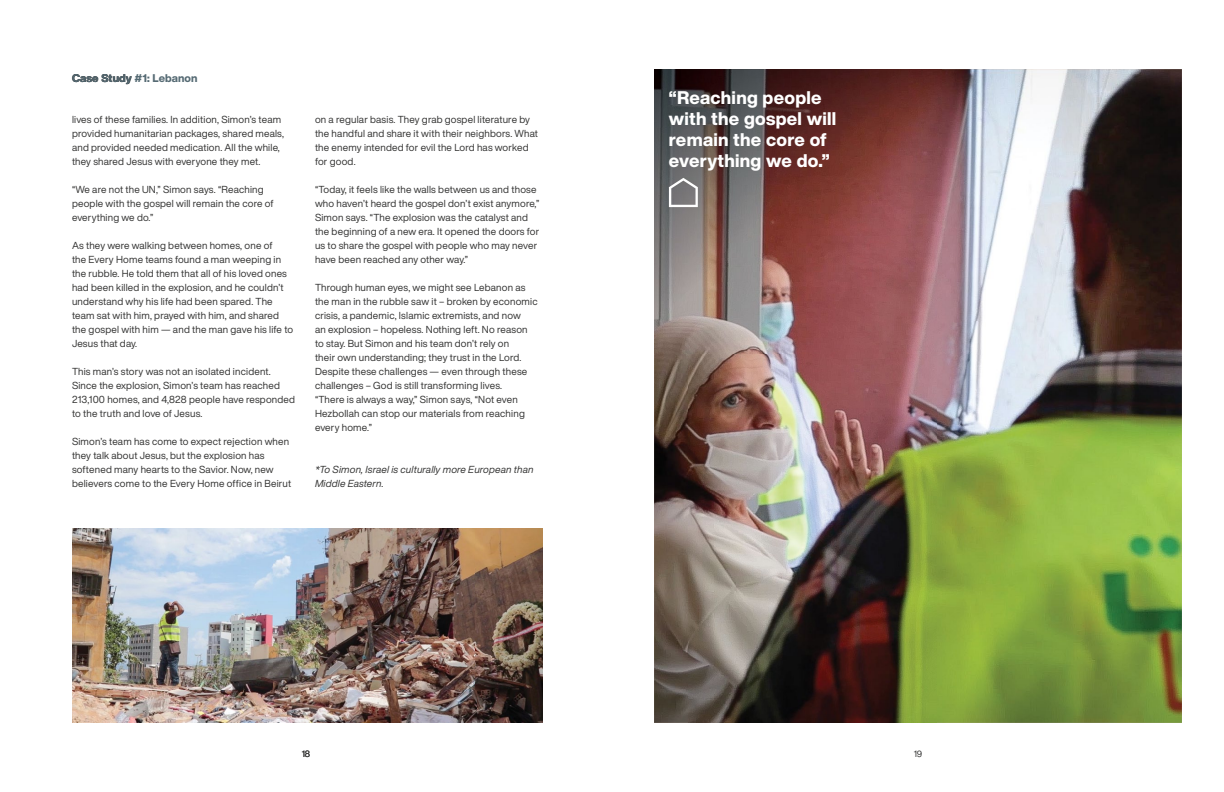
<style>
.page{position:relative;width:1224px;height:792px;background:#fff}
.page>*{position:absolute;margin:0;border:0;box-sizing:border-box;transform-origin:0 0}
.t1{font:800 18px/21px "Helvetica Now Display";letter-spacing:.015em;color:#fff}
.t2{font:800 11px "Helvetica Now Display";letter-spacing:.005em;color:#566b74}
.t3{font:10px/14px "Helvetica Now Display";letter-spacing:.02em;color:#343433}
.t4{font:italic 10px/14px "Helvetica Now Display";letter-spacing:.02em;color:#343433}
.t5{font:9px "Helvetica Now Display";color:#343433}
</style>
<div class="page">
<img style="left:654px;top:354px;width:35px;height:369px">
<img style="left:936px;top:69px;width:246px;height:654px">
<img style="left:689px;top:354px;width:247px;height:369px">
<img style="left:654px;top:69px;width:287px;height:285px">
<svg style="left:669px;top:178px;width:29px;height:29px"></svg>
<img style="left:72px;top:528px;width:471px;height:195px">
<p class="t2" style="left:72px;top:70px;width:127px">Case Study #1: Lebanon</p>
<p class="t3" style="left:72px;top:113px;width:214px">lives of these families. In addition, Simon’s team provided humanitarian packages, shared meals, and provided needed medication. All the while, they shared Jesus with everyone they met.</p>
<p class="t3" style="left:72px;top:183px;width:203px">“We are not the UN,” Simon says. “Reaching people with the gospel will remain the core of everything we do.”</p>
<p class="t3" style="left:72px;top:239px;width:223px">As they were walking between homes, one of<br>the Every Home teams found a man weeping in the rubble. He told them that all of his loved ones had been killed in the explosion, and he couldn’t understand why his life had been spared. The team sat with him, prayed with him, and shared the gospel with him — and the man gave his life to Jesus that day.</p>
<p class="t3" style="left:72px;top:365px;width:225px">This man’s story was not an isolated incident.<br>Since the explosion, Simon’s team has reached 213,100 homes, and 4,828 people have responded to the truth and love of Jesus.</p>
<p class="t3" style="left:72px;top:435px;width:221px">Simon’s team has come to expect rejection when they talk about Jesus, but the explosion has softened many hearts to the Savior. Now, new believers come to the Every Home office in Beirut</p>
<p class="t3" style="left:315px;top:113px;width:225px">on a regular basis. They grab gospel literature by the handful and share it with their neighbors. What the enemy intended for evil the Lord has worked for good.</p>
<p class="t3" style="left:315px;top:183px;width:226px">“Today, it feels like the walls between us and those who haven’t heard the gospel don’t exist anymore,” Simon says. “The explosion was the catalyst and the beginning of a new era. It opened the doors for us to share the gospel with people who may never have been reached any other way.”</p>
<p class="t3" style="left:315px;top:281px;width:224px">Through human eyes, we might see Lebanon as the man in the rubble saw it – broken by economic crisis, a pandemic, Islamic extremists, and now<br>an explosion – hopeless. Nothing left. No reason to stay. But Simon and his team don’t rely on<br>their own understanding; they trust in the Lord.<br>Despite these challenges — even through these challenges – God is still transforming lives.<br>“There is always a way,” Simon says, “Not even Hezbollah can stop our materials from reaching every home.”</p>
<p class="t4" style="left:315px;top:463px;width:220px">*To Simon, Israel is culturally more European than<br>Middle Eastern.</p>
<h1 class="t1" style="left:669px;top:87px;width:169px">“Reaching people with the gospel will remain the core of everything we do.”</h1>
<p class="t5" style="left:302px;top:747px;width:10px">18</p>
<p class="t5" style="left:914px;top:747px;width:10px">19</p>
</div>
